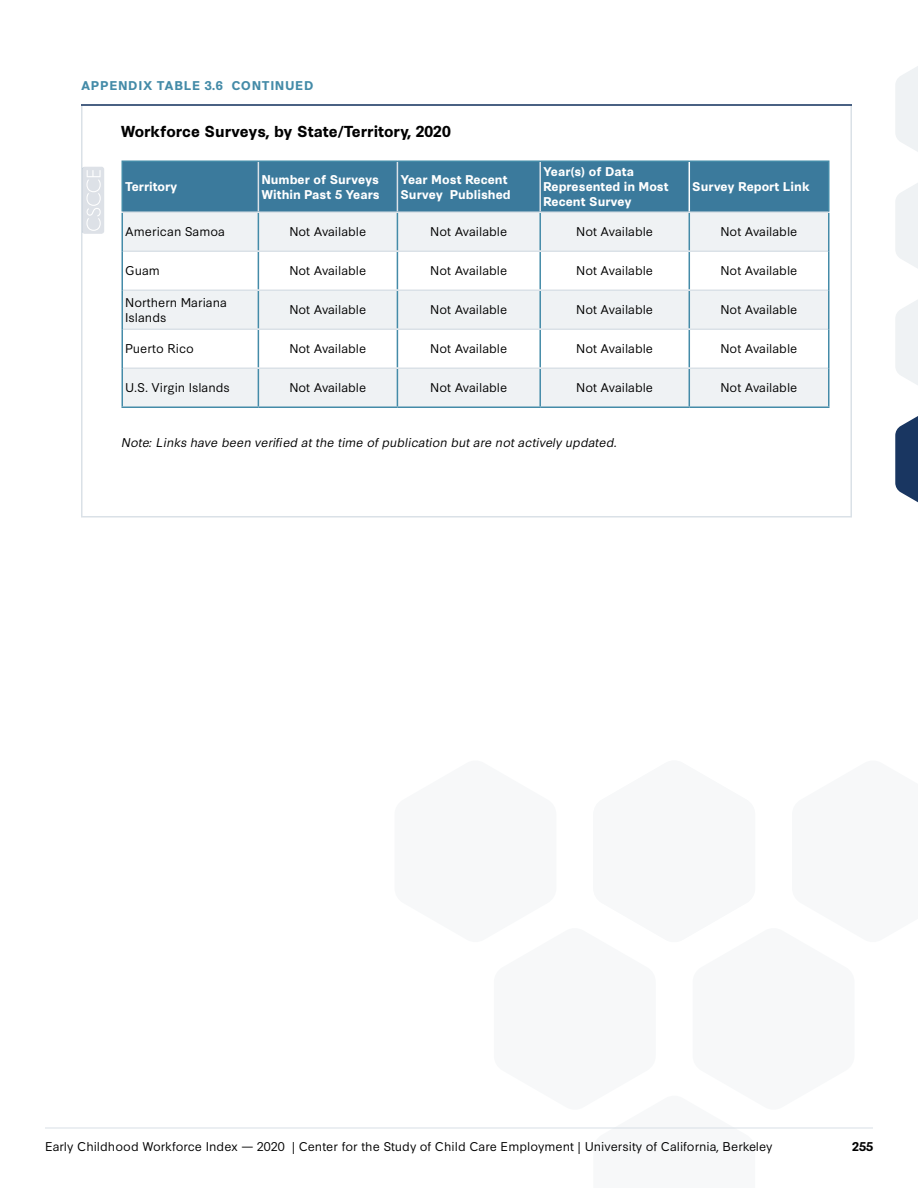
<style>
.page{position:relative;width:918px;height:1188px;background:#fff}
.page>*{position:absolute;margin:0;border:0;box-sizing:border-box;transform-origin:0 0}
.t1{font:700 15px "Synthese";letter-spacing:-.005em;color:#000}
.t2{font:12px/15px "Synthese";color:#000}
.t3{font:700 12px/15px "Synthese";color:#fff}
.t4{font:italic 12px "Synthese";color:#000}
.t5{font:700 12px "Synthese";letter-spacing:.05em;color:#448ba8}
.t6{font:700 12px "Synthese";color:#000}
</style>
<div class="page">
<hr style="left:45px;top:1127px;width:828px;height:2px;background:#dae1e7">
<svg style="left:895px;top:66px;width:23px;height:437px"></svg>
<hr style="left:81px;top:104px;width:771px;height:2px;background:#193661">
<div style="left:123px;top:162px;width:705px;height:49px;background:#3b7a9c"></div>
<div style="left:123px;top:213px;width:705px;height:194px;background:#eff2f4"></div>
<svg style="left:123px;top:252px;width:705px;height:116px"></svg>
<hr style="left:258px;top:213px;width:1px;height:38px;background:#448ba8">
<hr style="left:397px;top:213px;width:1px;height:38px;background:#448ba8">
<hr style="left:539px;top:213px;width:2px;height:38px;background:#448ba8">
<hr style="left:258px;top:252px;width:1px;height:38px;background:#448ba8">
<hr style="left:397px;top:252px;width:1px;height:38px;background:#448ba8">
<hr style="left:539px;top:252px;width:2px;height:38px;background:#448ba8">
<hr style="left:258px;top:291px;width:1px;height:38px;background:#448ba8">
<hr style="left:397px;top:291px;width:1px;height:38px;background:#448ba8">
<hr style="left:539px;top:291px;width:2px;height:38px;background:#448ba8">
<hr style="left:258px;top:330px;width:1px;height:38px;background:#448ba8">
<hr style="left:397px;top:330px;width:1px;height:38px;background:#448ba8">
<hr style="left:539px;top:330px;width:2px;height:38px;background:#448ba8">
<hr style="left:258px;top:369px;width:1px;height:38px;background:#448ba8">
<hr style="left:397px;top:369px;width:1px;height:38px;background:#448ba8">
<hr style="left:539px;top:369px;width:2px;height:38px;background:#448ba8">
<hr style="left:828px;top:213px;width:2px;height:38px;background:#448ba8">
<hr style="left:828px;top:251px;width:2px;height:39px;background:#448ba8">
<hr style="left:828px;top:290px;width:2px;height:39px;background:#448ba8">
<hr style="left:828px;top:329px;width:2px;height:39px;background:#448ba8">
<hr style="left:828px;top:368px;width:2px;height:39px;background:#448ba8">
<hr style="left:258px;top:162px;width:1px;height:50px;background:#dae1e7">
<hr style="left:397px;top:162px;width:1px;height:50px;background:#dae1e7">
<hr style="left:539px;top:162px;width:2px;height:50px;background:#dae1e7">
<hr style="left:258px;top:211px;width:139px;height:2px;background:#dae1e7">
<hr style="left:397px;top:211px;width:143px;height:2px;background:#dae1e7">
<hr style="left:540px;top:211px;width:149px;height:2px;background:#dae1e7">
<hr style="left:689px;top:211px;width:140px;height:2px;background:#dae1e7">
<hr style="left:258px;top:160px;width:139px;height:2px;background:#448ba8">
<hr style="left:397px;top:160px;width:143px;height:2px;background:#448ba8">
<hr style="left:540px;top:160px;width:149px;height:2px;background:#448ba8">
<hr style="left:689px;top:160px;width:140px;height:2px;background:#448ba8">
<hr style="left:689px;top:213px;width:1px;height:38px;background:#448ba8">
<hr style="left:689px;top:252px;width:1px;height:38px;background:#448ba8">
<hr style="left:689px;top:291px;width:1px;height:38px;background:#448ba8">
<hr style="left:689px;top:330px;width:1px;height:38px;background:#448ba8">
<hr style="left:689px;top:369px;width:1px;height:38px;background:#448ba8">
<hr style="left:689px;top:162px;width:1px;height:50px;background:#fff">
<hr style="left:122px;top:213px;width:1px;height:38px;background:#448ba8">
<hr style="left:122px;top:251px;width:1px;height:39px;background:#448ba8">
<hr style="left:122px;top:290px;width:1px;height:39px;background:#448ba8">
<hr style="left:122px;top:329px;width:1px;height:39px;background:#448ba8">
<hr style="left:122px;top:368px;width:1px;height:39px;background:#448ba8">
<hr style="left:121px;top:162px;width:2px;height:50px;background:#448ba8">
<hr style="left:122px;top:160px;width:136px;height:2px;background:#448ba8">
<hr style="left:122px;top:211px;width:136px;height:2px;background:#dae1e7">
<hr style="left:123px;top:251px;width:135px;height:1px;background:#dae1e7">
<hr style="left:258px;top:251px;width:139px;height:1px;background:#dae1e7">
<hr style="left:397px;top:251px;width:143px;height:1px;background:#dae1e7">
<hr style="left:540px;top:251px;width:149px;height:1px;background:#dae1e7">
<hr style="left:689px;top:251px;width:139px;height:1px;background:#dae1e7">
<hr style="left:123px;top:290px;width:135px;height:1px;background:#dae1e7">
<hr style="left:258px;top:290px;width:139px;height:1px;background:#dae1e7">
<hr style="left:397px;top:290px;width:143px;height:1px;background:#dae1e7">
<hr style="left:540px;top:290px;width:149px;height:1px;background:#dae1e7">
<hr style="left:689px;top:290px;width:139px;height:1px;background:#dae1e7">
<hr style="left:123px;top:329px;width:135px;height:1px;background:#dae1e7">
<hr style="left:258px;top:329px;width:139px;height:1px;background:#dae1e7">
<hr style="left:397px;top:329px;width:143px;height:1px;background:#dae1e7">
<hr style="left:540px;top:329px;width:149px;height:1px;background:#dae1e7">
<hr style="left:689px;top:329px;width:139px;height:1px;background:#dae1e7">
<hr style="left:123px;top:368px;width:135px;height:1px;background:#dae1e7">
<hr style="left:258px;top:368px;width:139px;height:1px;background:#dae1e7">
<hr style="left:397px;top:368px;width:143px;height:1px;background:#dae1e7">
<hr style="left:540px;top:368px;width:149px;height:1px;background:#dae1e7">
<hr style="left:689px;top:368px;width:139px;height:1px;background:#dae1e7">
<hr style="left:828px;top:162px;width:2px;height:50px;background:#448ba8">
<hr style="left:122px;top:407px;width:136px;height:1px;background:#448ba8">
<hr style="left:258px;top:407px;width:139px;height:1px;background:#448ba8">
<hr style="left:397px;top:407px;width:143px;height:1px;background:#448ba8">
<hr style="left:540px;top:407px;width:149px;height:1px;background:#448ba8">
<hr style="left:689px;top:407px;width:140px;height:1px;background:#448ba8">
<svg style="left:82px;top:166px;width:22px;height:68px"></svg>
<p class="t5" style="left:81px;top:76px;width:234px">APPENDIX TABLE 3.6 CONTINUED</p>
<p class="t1" style="left:121px;top:120px;width:332px">Workforce Surveys, by State/Territory, 2020</p>
<p class="t3" style="left:125px;top:178px;width:54px">Territory</p>
<p class="t3" style="left:261px;top:171px;width:120px">Number of Surveys<br>Within Past 5 Years</p>
<p class="t3" style="left:400px;top:171px;width:112px">Year Most Recent<br>Survey Published</p>
<p class="t3" style="left:543px;top:163px;width:127px">Year(s) of Data<br>Represented in Most<br>Recent Survey</p>
<p class="t3" style="left:692px;top:178px;width:119px">Survey Report Link</p>
<p class="t2" style="left:125px;top:223px;width:101px">American Samoa</p>
<p class="t2" style="left:289px;top:223px;width:79px">Not Available</p>
<p class="t2" style="left:430px;top:223px;width:79px">Not Available</p>
<p class="t2" style="left:576px;top:223px;width:79px">Not Available</p>
<p class="t2" style="left:720px;top:223px;width:79px">Not Available</p>
<p class="t2" style="left:125px;top:262px;width:36px">Guam</p>
<p class="t2" style="left:289px;top:262px;width:79px">Not Available</p>
<p class="t2" style="left:430px;top:262px;width:79px">Not Available</p>
<p class="t2" style="left:576px;top:262px;width:79px">Not Available</p>
<p class="t2" style="left:720px;top:262px;width:79px">Not Available</p>
<p class="t2" style="left:125px;top:294px;width:103px">Northern Mariana<br>Islands</p>
<p class="t2" style="left:289px;top:301px;width:79px">Not Available</p>
<p class="t2" style="left:430px;top:301px;width:79px">Not Available</p>
<p class="t2" style="left:576px;top:301px;width:79px">Not Available</p>
<p class="t2" style="left:720px;top:301px;width:79px">Not Available</p>
<p class="t2" style="left:125px;top:340px;width:70px">Puerto Rico</p>
<p class="t2" style="left:289px;top:340px;width:79px">Not Available</p>
<p class="t2" style="left:430px;top:340px;width:79px">Not Available</p>
<p class="t2" style="left:576px;top:340px;width:79px">Not Available</p>
<p class="t2" style="left:720px;top:340px;width:79px">Not Available</p>
<p class="t2" style="left:125px;top:379px;width:106px">U.S. Virgin Islands</p>
<p class="t2" style="left:289px;top:379px;width:79px">Not Available</p>
<p class="t2" style="left:430px;top:379px;width:79px">Not Available</p>
<p class="t2" style="left:576px;top:379px;width:79px">Not Available</p>
<p class="t2" style="left:720px;top:379px;width:79px">Not Available</p>
<p class="t4" style="left:122px;top:433px;width:497px">Note: Links have been verified at the time of publication but are not actively updated.</p>
<p class="t2" style="left:45px;top:1138px;width:729px">Early Childhood Workforce Index — 2020 | Center for the Study of Child Care Employment | University of California, Berkeley</p>
<p class="t6" style="left:852px;top:1137px;width:22px">255</p>
</div>
